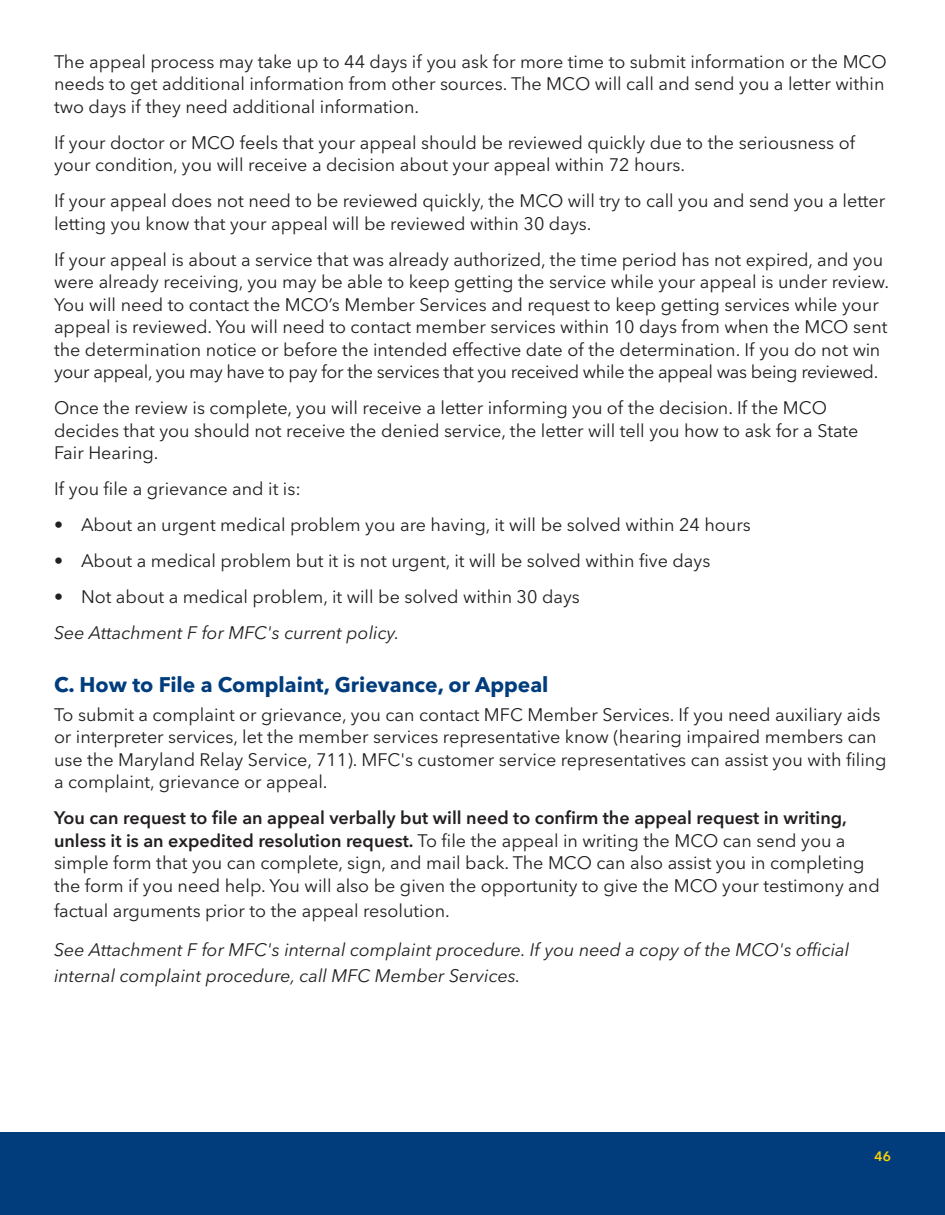
<style>
.page{position:relative;width:945px;height:1215px;background:#fff}
.page>*{position:absolute;margin:0;border:0;box-sizing:border-box;transform-origin:0 0}
.subtitle_14_blue{font:700 21px "Avenir Next LT Pro";color:#013d7d}
.bullets{font:18px/22.5px "Avenir Next LT Pro";color:#231f20}
.bullets-2{font:italic 18px/25.5px "Avenir Next LT Pro";color:#231f20}
.t1{font:600 13.5px "Avenir Next LT Pro";color:#fed105}
.s1{font-weight:600}
</style>
<div class="page">
<div style="left:0;top:1132px;width:945px;height:83px;background:#013d7d"></div>
<p class="bullets" style="left:54px;top:50px;width:834px">The appeal process may take up to 44 days if you ask for more time to submit information or the MCO needs to get additional information from other sources. The MCO will call and send you a letter within two days if they need additional information.</p>
<p class="bullets" style="left:54px;top:131px;width:803px">If your doctor or MCO feels that your appeal should be reviewed quickly due to the seriousness of your condition, you will receive a decision about your appeal within 72 hours.</p>
<p class="bullets" style="left:54px;top:190px;width:833px">If your appeal does not need to be reviewed quickly, the MCO will try to call you and send you a letter letting you know that your appeal will be reviewed within 30 days.</p>
<p class="bullets" style="left:54px;top:248px;width:837px">If your appeal is about a service that was already authorized, the time period has not expired, and you were already receiving, you may be able to keep getting the service while your appeal is under review.<br>You will need to contact the MCO’s Member Services and request to keep getting services while your appeal is reviewed. You will need to contact member services within 10 days from when the MCO sent the determination notice or before the intended effective date of the determination. If you do not win your appeal, you may have to pay for the services that you received while the appeal was being reviewed.</p>
<p class="bullets" style="left:54px;top:397px;width:806px">Once the review is complete, you will receive a letter informing you of the decision. If the MCO decides that you should not receive the denied service, the letter will tell you how to ask for a State<br>Fair Hearing.</p>
<p class="bullets" style="left:54px;top:478px;width:248px">If you file a grievance and it is:</p>
<p class="bullets" style="left:54px;top:514px;width:698px">• About an urgent medical problem you are having, it will be solved within 24 hours</p>
<p class="bullets" style="left:54px;top:550px;width:658px">• About a medical problem but it is not urgent, it will be solved within five days</p>
<p class="bullets" style="left:54px;top:586px;width:527px">• Not about a medical problem, it will be solved within 30 days</p>
<p class="bullets-2" style="left:54px;top:620px;width:347px">See Attachment F for MFC's current policy.</p>
<p class="subtitle_14_blue" style="left:54px;top:671px;width:496px">C. How to File a Complaint, Grievance, or Appeal</p>
<p class="bullets" style="left:54px;top:703px;width:834px">To submit a complaint or grievance, you can contact MFC Member Services. If you need auxiliary aids or interpreter services, let the member services representative know (hearing impaired members can use the Maryland Relay Service, 711). MFC's customer service representatives can assist you with filing a complaint, grievance or appeal.</p>
<p class="bullets" style="left:54px;top:807px;width:827px"><span class="s1">You can request to file an appeal verbally but will need to confirm the appeal request in writing, unless it is an expedited resolution request.</span> To file the appeal in writing the MCO can send you a simple form that you can complete, sign, and mail back. The MCO can also assist you in completing the form if you need help. You will also be given the opportunity to give the MCO your testimony and</p>
<p class="bullets" style="left:54px;top:900px;width:397px">factual arguments prior to the appeal resolution.</p>
<p class="bullets-2" style="left:54px;top:937px;width:797px">See Attachment F for MFC's internal complaint procedure. If you need a copy of the MCO's official internal complaint procedure, call MFC Member Services.</p>
<p class="t1" style="left:875px;top:1148px;width:18px">46</p>
</div>
